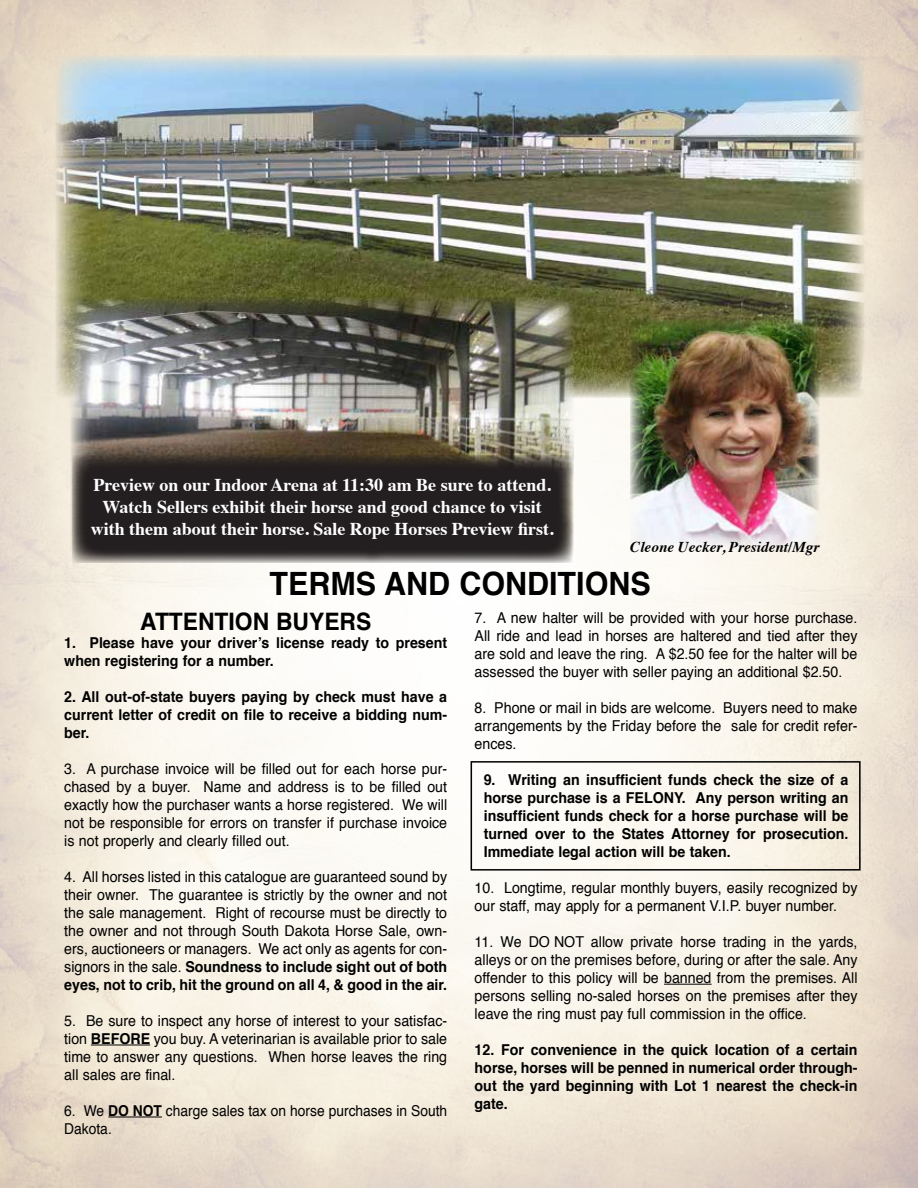
<style>
.page{position:relative;width:918px;height:1188px;background:#fff}
.page>*{position:absolute;margin:0;border:0;box-sizing:border-box;transform-origin:0 0}
.t1{font:700 32.1px "Helvetica";color:#000;scale:.95 1}
.t2{font:700 24px "Helvetica";color:#000;scale:.95 1}
.t3{font:700 18.45px/19.8px "Times";color:#fff;text-align:center}
.t4{font:700 18px/21.6px "Times";color:#fff;text-align:center}
.t5{font:15px/18px "Helvetica";color:#000;text-align:justify;scale:.95 1}
.t6{font:700 15px/18px "Helvetica";color:#000;text-align:justify;scale:.95 1}
.t7{font:15px/18px "Helvetica";color:#000;scale:.92 1}
.t8{font:italic 700 15px "Times";color:#000}
.s1{font-weight:400}
.s2{font-weight:700}
</style>
<div class="page">
<img style="left:0;top:0;width:918px;height:1188px">
<img style="left:56px;top:55px;width:808px;height:343px">
<img style="left:71px;top:297px;width:503px;height:259px">
<img style="left:630px;top:319px;width:189px;height:231px">
<hr style="left:91px;top:1045px;width:59px;height:1px;background:#000">
<hr style="left:108px;top:1117px;width:54px;height:1px;background:#000">
<hr style="left:664px;top:984px;width:48px;height:1px;background:#000">
<div style="left:471px;top:761px;width:390px;height:110px;border:2px solid #000"></div>
<svg style="left:72px;top:455px;width:500px;height:107px;background:#2f2b2a"></svg>
<p class="t3" style="left:105px;top:468px;width:439px">Preview in our Indoor Arena at Noon<br>on October 21. Be sure to attend.<br><span class="s1">Watch Sellers exhibit their horses and good chance to visit</span></p>
<p class="t4" style="left:91px;top:473px;width:464px">Preview on our Indoor Arena at 11:30 am Be sure to attend.<br>Watch Sellers exhibit their horse and good chance to visit with them about their horse. Sale Rope Horses Preview first.</p>
<p class="t8" style="left:630px;top:532px;width:191px">Cleone Uecker, President/Mgr</p>
<p class="t1" style="left:270px;top:558px;width:403px">TERMS AND CONDITIONS</p>
<p class="t2" style="left:140px;top:602px;width:245px">ATTENTION BUYERS</p>
<p class="t6" style="left:64px;top:634px;width:405px">1. Please have your driver’s license ready to present when registering for a number.</p>
<p class="t6" style="left:64px;top:688px;width:405px">2. All out-of-state buyers paying by check must have a current letter of credit on file to receive a bidding num&shy;ber.</p>
<p class="t5" style="left:64px;top:760px;width:405px">3. A purchase invoice will be filled out for each horse pur&shy;chased by a buyer. Name and address is to be filled out exactly how the purchaser wants a horse registered. We will not be responsible for errors on transfer if purchase invoice is not properly and clearly filled out.</p>
<p class="t5" style="left:64px;top:868px;width:405px">4. All horses listed in this catalogue are guaranteed sound by their owner. The guarantee is strictly by the owner and not the sale management. Right of recourse must be directly to the owner and not through South Dakota Horse Sale, own&shy;ers, auctioneers or managers. We act only as agents for con&shy;signors in the sale. <span class="s2">Soundness to include sight out of both eyes, not to crib, hit the ground on all 4, &amp; good in the air.</span></p>
<p class="t5" style="left:64px;top:1012px;width:405px">5. Be sure to inspect any horse of interest to your satisfac&shy;tion <span class="s2">BEFORE</span> you buy. A veterinarian is available prior to sale time to answer any questions. When horse leaves the ring all sales are final.</p>
<p class="t7" style="left:64px;top:1102px;width:418px">6. We <span class="s2">DO NOT</span> charge sales tax on horse purchases in South<br>Dakota.</p>
<p class="t5" style="left:475px;top:609px;width:405px">7. A new halter will be provided with your horse purchase.<br>All ride and lead in horses are haltered and tied after they are sold and leave the ring. A $2.50 fee for the halter will be assessed the buyer with seller paying an additional $2.50.</p>
<p class="t5" style="left:475px;top:699px;width:405px">8. Phone or mail in bids are welcome. Buyers need to make arrangements by the Friday before the sale for credit refer&shy;ences.</p>
<p class="t6" style="left:484px;top:771px;width:385px">9. Writing an insufficient funds check the size of a horse purchase is a FELONY. Any person writing an insufficient funds check for a horse purchase will be turned over to the States Attorney for prosecution.<br>Immediate legal action will be taken.</p>
<p class="t5" style="left:475px;top:879px;width:405px">10. Longtime, regular monthly buyers, easily recognized by our staff, may apply for a permanent V.I.P. buyer number.</p>
<p class="t5" style="left:475px;top:933px;width:405px">11. We DO NOT allow private horse trading in the yards, alleys or on the premises before, during or after the sale. Any offender to this policy will be banned from the premises. All persons selling no-saled horses on the premises after they leave the ring must pay full commission in the office.</p>
<p class="t6" style="left:475px;top:1041px;width:405px">12. For convenience in the quick location of a certain horse, horses will be penned in numerical order through&shy;out the yard beginning with Lot 1 nearest the check-in gate.</p>
</div>
